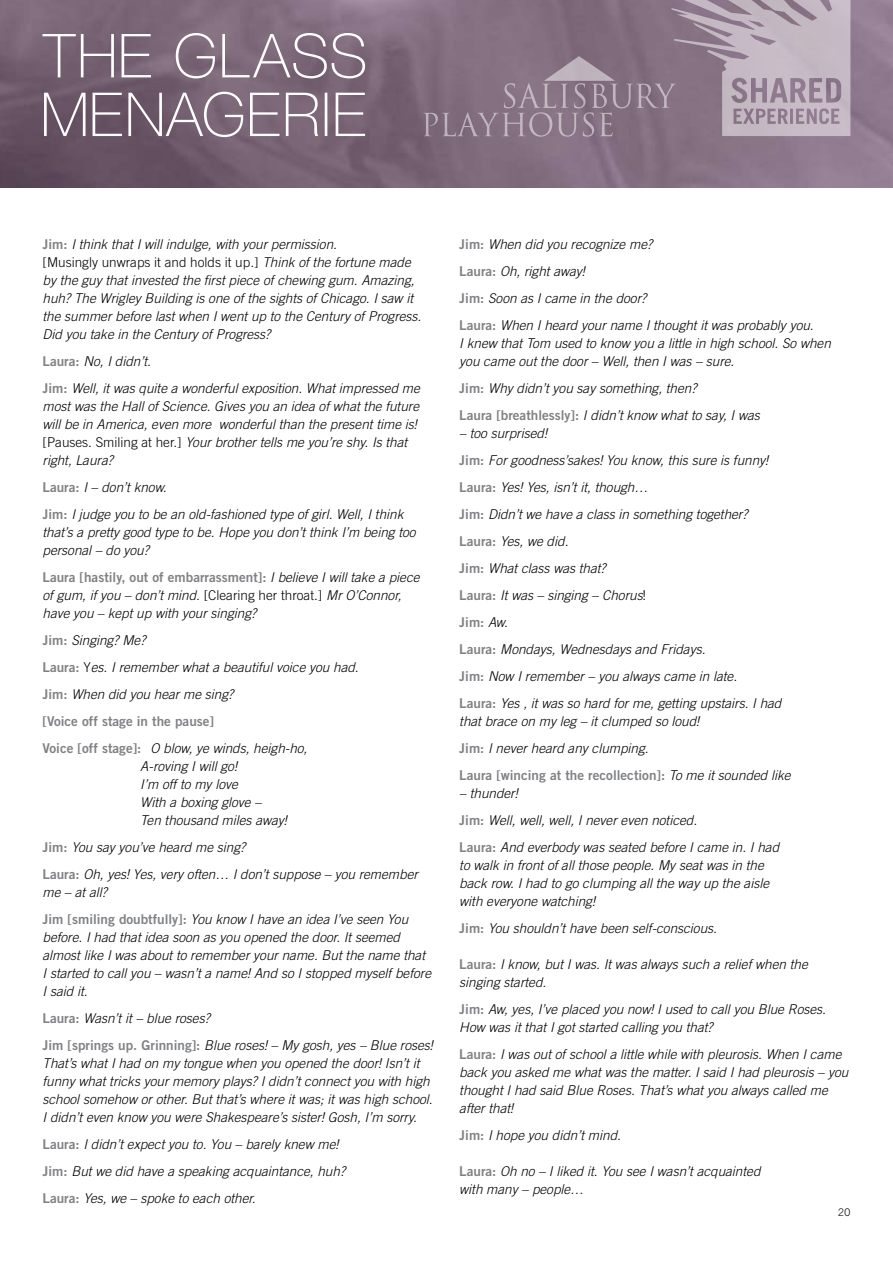
<style>
.page{position:relative;width:893px;height:1263px;background:#fff}
.page>*{position:absolute;margin:0;border:0;box-sizing:border-box;transform-origin:0 0}
.t1{font:italic 300 13.5px/18px "Trade Gothic";color:#000}
.t2{font:13.5px "Trade Gothic Bold Two";color:#808285}
.t3{font:300 10.5px "Trade Gothic";color:#000}
.s1{font-family:"Trade Gothic Bold Two";font-weight:400;font-style:normal;color:#808285}
.s2{font-style:normal}
.s3{font-family:"Trade Gothic";font-weight:300;font-style:italic;color:#000}
</style>
<div class="page">
<img style="left:0;top:0;width:893px;height:187px">
<svg style="left:43px;top:33px;width:322px;height:45px;background:#8e7c8b"></svg>
<svg style="left:44px;top:92px;width:321px;height:45px;background:#8d7c89"></svg>
<svg style="left:423px;top:0;width:427px;height:137px;background:#978494"></svg>
<p class="t1" style="left:43px;top:235px;width:380px"><span class="s1">Jim:</span> I think that I will indulge, with your permission.<br><span class="s2">[Musingly unwraps it and holds it up.]</span> Think of the fortune made by the guy that invested the first piece of chewing gum. Amazing, huh? The Wrigley Building is one of the sights of Chicago. I saw it the summer before last when I went up to the Century of Progress.<br>Did you take in the Century of Progress?</p>
<p class="t1" style="left:43px;top:348px;width:379px;line-height:27px"><span class="s1">Laura:</span> No, I didn’t.<br><span class="s1">Jim:</span> Well, it was quite a wonderful exposition. What impressed me</p>
<p class="t1" style="left:43px;top:397px;width:378px">most was the Hall of Science. Gives you an idea of what the future will be in America, even more wonderful than the present time is! <span class="s2">[Pauses. Smiling at her.]</span> Your brother tells me you’re shy. Is that right, Laura?</p>
<p class="t1" style="left:43px;top:474px;width:362px;line-height:27px"><span class="s1">Laura:</span> I – don’t know.<br><span class="s1">Jim:</span> I judge you to be an old-fashioned type of girl. Well, I think</p>
<p class="t1" style="left:43px;top:523px;width:375px">that’s a pretty good type to be. Hope you don’t think I’m being too personal – do you?</p>
<p class="t2" style="left:43px;top:569px;width:378px">Laura [hastily, out of embarrassment]: <span class="s3">I believe I will take a piece</span></p>
<p class="t1" style="left:43px;top:586px;width:361px">of gum, if you – don’t mind. <span class="s2">[Clearing her throat.]</span> Mr O’Connor, have you – kept up with your singing?</p>
<p class="t1" style="left:43px;top:627px;width:318px;line-height:27px"><span class="s1">Jim:</span> Singing? Me?<br><span class="s1">Laura:</span> <span class="s2">Y</span>es. I remember what a beautiful voice you had.<br><span class="s1">Jim:</span> When did you hear me sing?</p>
<p class="t2" style="left:43px;top:713px;width:173px">[Voice off stage in the pause]</p>
<p class="t1" style="left:140px;top:739px;width:169px;text-indent:-98px"><span class="s1">Voice [off stage]:</span> O blow, ye winds, heigh-ho,<br>A-roving I will go!<br>I’m off to my love<br>With a boxing glove –<br>Ten thousand miles away!</p>
<p class="t1" style="left:43px;top:833px;width:377px;line-height:27px"><span class="s1">Jim:</span> You say you’ve heard me sing?<br><span class="s1">Laura:</span> Oh, yes! Yes, very often… I don’t suppose – you remember</p>
<p class="t1" style="left:43px;top:878px;width:367px;line-height:27px">me – at all?<br><span class="s1">Jim [smiling doubtfully]:</span> You know I have an idea I’ve seen You</p>
<p class="t1" style="left:43px;top:928px;width:390px">before. I had that idea soon as you opened the door. It seemed almost like I was about to remember your name. But the name that I started to call you – wasn’t a name! And so I stopped myself before I said it.</p>
<p class="t1" style="left:43px;top:1004px;width:392px;line-height:27px"><span class="s1">Laura:</span> Wasn’t it – blue roses?<br><span class="s1">Jim [springs up. Grinning]:</span> Blue roses! – My gosh, yes – Blue roses!</p>
<p class="t1" style="left:43px;top:1054px;width:392px">That’s what I had on my tongue when you opened the door! Isn’t it funny what tricks your memory plays? I didn’t connect you with high school somehow or other. But that’s where it was; it was high school.<br>I didn’t even know you were Shakespeare’s sister! Gosh, I’m sorry.</p>
<p class="t1" style="left:43px;top:1130px;width:304px;line-height:27px"><span class="s1">Laura:</span> I didn’t expect you to. You – barely knew me!<br><span class="s1">Jim:</span> But we did have a speaking acquaintance, huh?<br><span class="s1">Laura:</span> Yes, we – spoke to each other.</p>
<p class="t1" style="left:459px;top:230px;width:356px;line-height:27px"><span class="s1">Jim:</span> When did you recognize me?<br><span class="s1">Laura:</span> Oh, right away!<br><span class="s1">Jim:</span> Soon as I came in the door?<br><span class="s1">Laura:</span> When I heard your name I thought it was probably you.</p>
<p class="t1" style="left:459px;top:334px;width:373px">I knew that Tom used to know you a little in high school. So when you came out the door – Well, then I was – sure.</p>
<p class="t1" style="left:459px;top:374px;width:302px;line-height:27px"><span class="s1">Jim:</span> Why didn’t you say something, then?<br><span class="s1">Laura [breathlessly]:</span> I didn’t know what to say, I was</p>
<p class="t1" style="left:459px;top:419px;width:310px;line-height:27px">– too surprised!<br><span class="s1">Jim:</span> For goodness’sakes! You know, this sure is funny!<br><span class="s1">Laura:</span> Yes! Yes, isn’t it, though…<br><span class="s1">Jim:</span> Didn’t we have a class in something together?<br><span class="s1">Laura:</span> Yes, we did.<br><span class="s1">Jim:</span> What class was that?<br><span class="s1">Laura:</span> It was – singing – Chorus<span class="s2">!</span></p>
<p class="t2" style="left:459px;top:614px;width:50px">Jim: <span class="s3">Aw.</span></p>
<p class="t1" style="left:459px;top:635px;width:324px;line-height:27px"><span class="s1">Laura:</span> Mondays, Wednesdays and Fridays.<br><span class="s1">Jim:</span> Now I remember – you always came in late.<br><span class="s1">Laura:</span> Yes , it was so hard for me, getting upstairs. I had</p>
<p class="t1" style="left:459px;top:707px;width:242px;line-height:27px">that brace on my leg – it clumped so loud!<br><span class="s1">Jim:</span> I never heard any clumping.</p>
<p class="t2" style="left:459px;top:767px;width:333px">Laura [wincing at the recollection]: <span class="s3">To me it sounded like</span></p>
<p class="t1" style="left:459px;top:779px;width:321px;line-height:27px">– thunder!<br><span class="s1">Jim:</span> Well, well, well, I never even noticed.<br><span class="s1">Laura:</span> And everbody was seated before I came in. I had</p>
<p class="t1" style="left:459px;top:856px;width:311px">to walk in front of all those people. My seat was in the back row. I had to go clumping all the way up the aisle with everyone watching!</p>
<p class="t1" style="left:459px;top:919px;width:259px"><span class="s1">Jim:</span> You shouldn’t have been self-conscious.</p>
<p class="t1" style="left:459px;top:955px;width:350px"><span class="s1">Laura:</span> I know, but I was. It was always such a relief when the singing started.</p>
<p class="t1" style="left:459px;top:1000px;width:368px"><span class="s1">Jim:</span> Aw, yes, I’ve placed you now! I used to call you Blue Roses.<br>How was it that I got started calling you that?</p>
<p class="t1" style="left:459px;top:1045px;width:391px"><span class="s1">Laura:</span> I was out of school a little while with pleurosis. When I came back you asked me what was the matter. I said I had pleurosis – you thought I had said Blue Roses. That’s what you always called me after that!</p>
<p class="t1" style="left:459px;top:1126px;width:163px"><span class="s1">Jim:</span> I hope you didn’t mind.</p>
<p class="t1" style="left:459px;top:1162px;width:303px"><span class="s1">Laura:</span> Oh no – I liked it. You see I wasn’t acquainted with many – people…</p>
<p class="t3" style="left:838px;top:1206px;width:14px">20</p>
</div>
